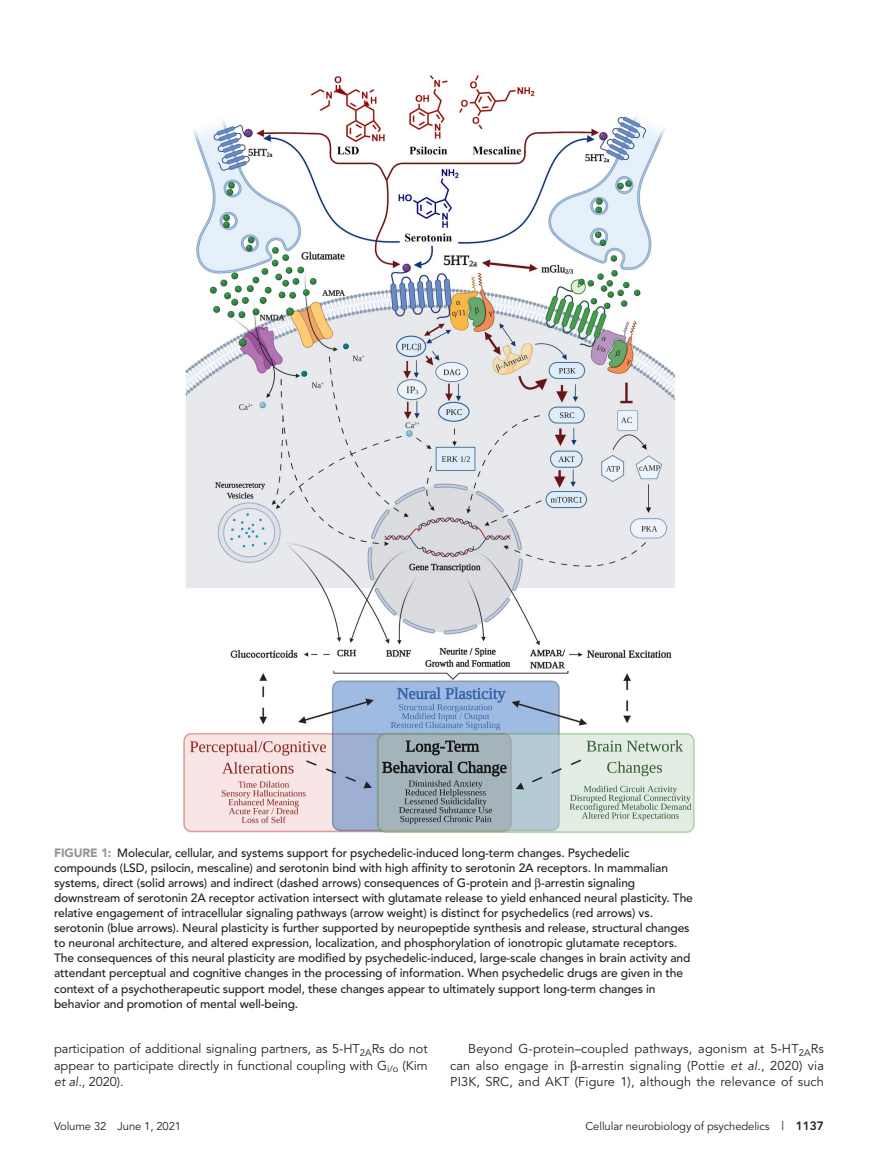
<style>
.page{position:relative;width:878px;height:1175px;background:#fff}
.page>*{position:absolute;margin:0;border:0;box-sizing:border-box;transform-origin:0 0}
.Para{font:12.75px/16.5px "Avenir";letter-spacing:-.005em;color:#231f20;text-align:justify}
.FigCaption_35_5p{font:500 12px/15px "Avenir";letter-spacing:-.01em;color:#231f20}
.ParaFL{font:11.25px "Avenir";letter-spacing:-.01em;color:#231f20}
.s1{font-weight:900;color:#939598}
.s2{font-style:italic}
.s3{font-size:12px}
.s4{font-weight:800;font-size:12px}
</style>
<div class="page">
<img style="left:183px;top:74px;width:512px;height:760px">
<p class="FigCaption_35_5p" style="left:54px;top:846px;width:640px"><span class="s1">FIGURE 1:</span> Molecular, cellular, and systems support for psychedelic-induced long-term changes. Psychedelic compounds (LSD, psilocin, mescaline) and serotonin bind with high affinity to serotonin 2A receptors. In mammalian systems, direct (solid arrows) and indirect (dashed arrows) consequences of G-protein and -arrestin signaling downstream of serotonin 2A receptor activation intersect with glutamate release to yield enhanced neural plasticity. The relative engagement of intracellular signaling pathways (arrow weight) is distinct for psychedelics (red arrows) vs. serotonin (blue arrows). Neural plasticity is further supported by neuropeptide synthesis and release, structural changes to neuronal architecture, and altered expression, localization, and phosphorylation of ionotropic glutamate receptors.<br>The consequences of this neural plasticity are modified by psychedelic-induced, large-scale changes in brain activity and attendant perceptual and cognitive changes in the processing of information. When psychedelic drugs are given in the context of a psychotherapeutic support model, these changes appear to ultimately support long-term changes in behavior and promotion of mental well-being.</p>
<p class="Para" style="left:54px;top:1041px;width:375px">participation of additional signaling partners, as 5-HT<sub>2A</sub>Rs do not appear to participate directly in functional coupling with G<sub>i/o</sub> (Kim <span class="s2">et al.</span>, 2020).</p>
<p class="Para" style="left:450px;top:1041px;width:375px;text-indent:18px">Beyond G-protein–coupled pathways, agonism at 5-HT<sub>2A</sub>Rs can also engage in -arrestin signaling (Pottie <span class="s2">et al.</span>, 2020) via PI3K, SRC, and AKT (Figure 1), although the relevance of such</p>
<p class="ParaFL" style="left:54px;top:1119px;width:129px">Volume 32 June 1, 2021</p>
<p class="ParaFL" style="left:585px;top:1119px;width:240px">Cellular neurobiology of psychedelics <span class="s3">|</span> <span class="s4">1137</span></p>
</div>
